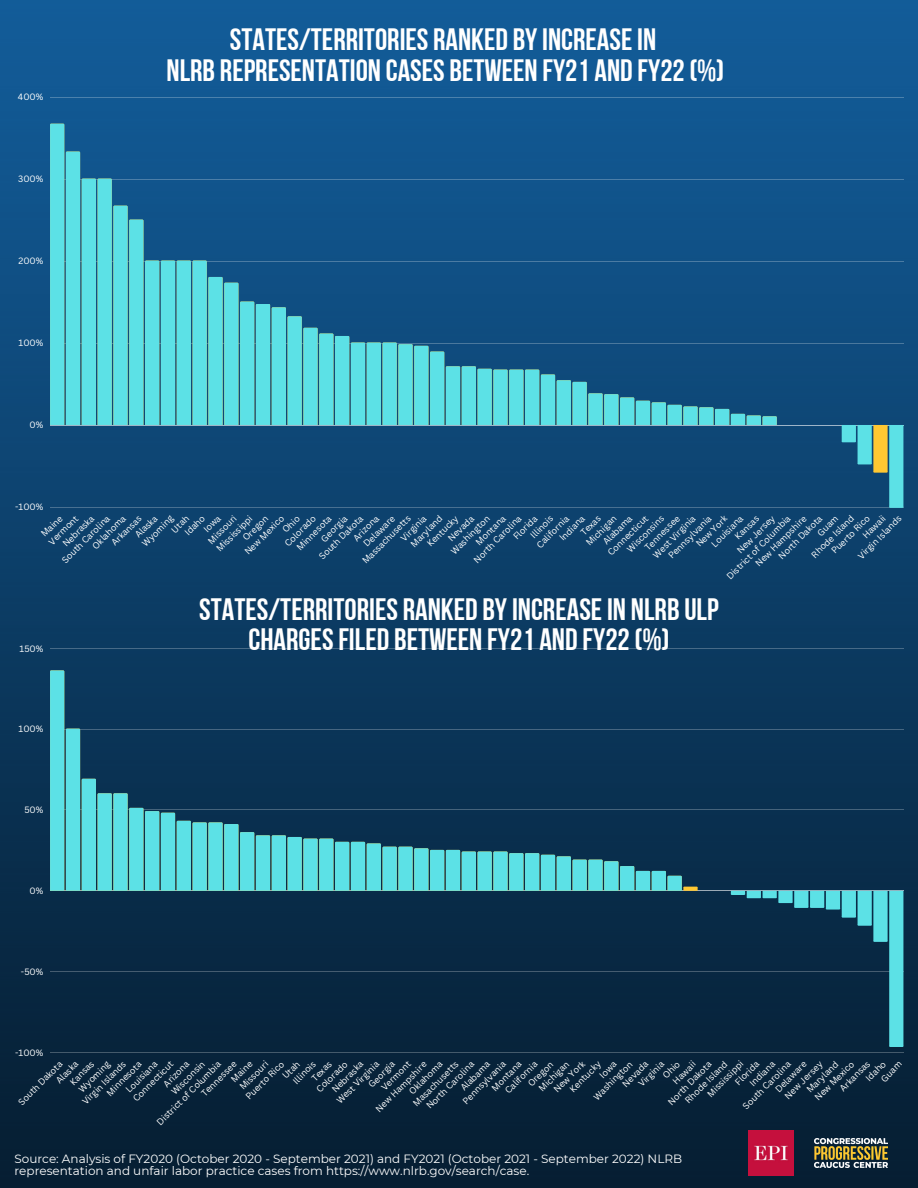
<style>
.page{position:relative;width:918px;height:1188px;background:#fff}
.page>*{position:absolute;margin:0;border:0;box-sizing:border-box;transform-origin:0 0}
.t1{font:30.9px/30.3px "Bebas Neue Cyrillic";color:#fff;text-align:center}
.t2{font:12px/12px "Montserrat";color:#fff}
.t3{font:8.85px "Canva Sans";color:#fff}
</style>
<div class="page">
<img style="left:0;top:0;width:918px;height:1188px">
<hr style="left:50px;top:648px;width:854px;height:1px;background:#fff">
<hr style="left:50px;top:729px;width:854px;height:1px;background:#fff">
<hr style="left:50px;top:810px;width:854px;height:1px;background:#fff">
<hr style="left:50px;top:890px;width:854px;height:1px;background:#fff">
<hr style="left:50px;top:971px;width:854px;height:1px;background:#fff">
<hr style="left:50px;top:1052px;width:854px;height:1px;background:#fff">
<svg style="left:50px;top:670px;width:648px;height:221px;background:#1f5d76"></svg>
<svg style="left:731px;top:891px;width:173px;height:156px;background:#17495f"></svg>
<hr style="left:50px;top:97px;width:854px;height:1px;background:#fff">
<hr style="left:50px;top:179px;width:854px;height:1px;background:#fff">
<hr style="left:50px;top:261px;width:854px;height:1px;background:#fff">
<hr style="left:50px;top:343px;width:854px;height:1px;background:#fff">
<hr style="left:50px;top:425px;width:854px;height:1px;background:#fff">
<hr style="left:50px;top:507px;width:854px;height:1px;background:#fff">
<svg style="left:50px;top:124px;width:727px;height:301px;background:#277ba1"></svg>
<svg style="left:842px;top:425px;width:62px;height:83px;background:#4c9296"></svg>
<img style="left:815px;top:1139px;width:73px;height:29px">
<img style="left:749px;top:1130px;width:45px;height:45px">
<p class="t3" style="left:18px;top:91px;width:27px">400%</p>
<p class="t3" style="left:18px;top:173px;width:27px">300%</p>
<p class="t3" style="left:18px;top:255px;width:26px">200%</p>
<p class="t3" style="left:19px;top:337px;width:26px">100%</p>
<p class="t3" style="left:30px;top:419px;width:15px">0%</p>
<p class="t3" style="left:15px;top:501px;width:30px">-100%</p>
<h1 class="t1" style="left:167px;top:28px;width:559px">STATES/TERRITORIES RANKED BYINCREASEIN<br>NLRB REPRESENTATION CASES BETWEEN FY21 AND FY22(%)</h1>
<p class="t3" style="left:693px;top:541px;width:42px;rotate:-45deg">New York</p>
<p class="t3" style="left:213px;top:545px;width:48px;rotate:-45deg">Mississippi</p>
<p class="t3" style="left:205px;top:538px;width:38px;rotate:-45deg">Missouri</p>
<p class="t3" style="left:169px;top:527px;width:22px;rotate:-45deg">Utah</p>
<p class="t3" style="left:809px;top:552px;width:57px;rotate:-45deg">Rhode Island</p>
<p class="t3" style="left:408px;top:541px;width:42px;rotate:-45deg">Maryland</p>
<p class="t3" style="left:605px;top:550px;width:54px;rotate:-45deg">Connecticut</p>
<p class="t3" style="left:46px;top:539px;width:39px;rotate:-45deg">Vermont</p>
<p class="t3" style="left:139px;top:541px;width:41px;rotate:-45deg">Wyoming</p>
<p class="t3" style="left:650px;top:552px;width:57px;rotate:-45deg">West Virginia</p>
<p class="t3" style="left:132px;top:532px;width:29px;rotate:-45deg">Alaska</p>
<p class="t3" style="left:182px;top:530px;width:26px;rotate:-45deg">Idaho</p>
<p class="t3" style="left:201px;top:527px;width:22px;rotate:-45deg">Iowa</p>
<p class="t3" style="left:600px;top:539px;width:39px;rotate:-45deg">Alabama</p>
<p class="t3" style="left:60px;top:541px;width:42px;rotate:-45deg">Nebraska</p>
<p class="t3" style="left:709px;top:541px;width:42px;rotate:-45deg">Louisiana</p>
<p class="t3" style="left:724px;top:573px;width:88px;rotate:-45deg">District of Columbia</p>
<p class="t3" style="left:534px;top:542px;width:43px;rotate:-45deg">California</p>
<p class="t3" style="left:318px;top:536px;width:35px;rotate:-45deg">Georgia</p>
<p class="t3" style="left:665px;top:553px;width:59px;rotate:-45deg">Pennsylvania</p>
<p class="t3" style="left:350px;top:535px;width:34px;rotate:-45deg">Arizona</p>
<p class="t3" style="left:557px;top:535px;width:33px;rotate:-45deg">Indiana</p>
<p class="t3" style="left:776px;top:553px;width:59px;rotate:-45deg">North Dakota</p>
<p class="t3" style="left:471px;top:557px;width:65px;rotate:-45deg">North Carolina</p>
<p class="t3" style="left:316px;top:553px;width:60px;rotate:-45deg">South Dakota</p>
<p class="t3" style="left:445px;top:535px;width:34px;rotate:-45deg">Nevada</p>
<p class="t3" style="left:398px;top:535px;width:34px;rotate:-45deg">Virginia</p>
<p class="t3" style="left:510px;top:534px;width:31px;rotate:-45deg">Florida</p>
<p class="t3" style="left:473px;top:539px;width:40px;rotate:-45deg">Montana</p>
<p class="t3" style="left:294px;top:544px;width:47px;rotate:-45deg">Minnesota</p>
<p class="t3" style="left:89px;top:543px;width:45px;rotate:-45deg">Oklahoma</p>
<p class="t3" style="left:59px;top:557px;width:65px;rotate:-45deg">South Carolina</p>
<p class="t3" style="left:734px;top:547px;width:51px;rotate:-45deg">New Jersey</p>
<p class="t3" style="left:424px;top:541px;width:41px;rotate:-45deg">Kentucky</p>
<p class="t3" style="left:361px;top:541px;width:42px;rotate:-45deg">Delaware</p>
<p class="t3" style="left:38px;top:531px;width:28px;rotate:-45deg">Maine</p>
<p class="t3" style="left:642px;top:545px;width:47px;rotate:-45deg">Tennessee</p>
<p class="t3" style="left:753px;top:560px;width:69px;rotate:-45deg">New Hampshire</p>
<p class="t3" style="left:855px;top:553px;width:59px;rotate:-45deg">Virgin Islands</p>
<p class="t3" style="left:527px;top:532px;width:30px;rotate:-45deg">Illinois</p>
<p class="t3" style="left:578px;top:529px;width:26px;rotate:-45deg">Texas</p>
<p class="t3" style="left:360px;top:558px;width:66px;rotate:-45deg">Massachusetts</p>
<p class="t3" style="left:624px;top:546px;width:49px;rotate:-45deg">Wisconsins</p>
<p class="t3" style="left:732px;top:534px;width:31px;rotate:-45deg">Kansas</p>
<p class="t3" style="left:109px;top:540px;width:40px;rotate:-45deg">Arkansas</p>
<p class="t3" style="left:828px;top:548px;width:52px;rotate:-45deg">Puerto Rico</p>
<p class="t3" style="left:282px;top:540px;width:41px;rotate:-45deg">Colorado</p>
<p class="t3" style="left:280px;top:527px;width:22px;rotate:-45deg">Ohio</p>
<p class="t3" style="left:242px;top:549px;width:53px;rotate:-45deg">New Mexico</p>
<p class="t3" style="left:814px;top:530px;width:27px;rotate:-45deg">Guam</p>
<p class="t3" style="left:448px;top:548px;width:52px;rotate:-45deg">Washington</p>
<p class="t3" style="left:240px;top:535px;width:33px;rotate:-45deg">Oregon</p>
<p class="t3" style="left:583px;top:540px;width:40px;rotate:-45deg">Michigan</p>
<p class="t3" style="left:860px;top:532px;width:28px;rotate:-45deg">Hawai</p>
<p class="t3" style="left:20px;top:642px;width:25px">150%</p>
<p class="t3" style="left:19px;top:723px;width:26px">100%</p>
<p class="t3" style="left:24px;top:804px;width:21px">50%</p>
<p class="t3" style="left:30px;top:885px;width:15px">0%</p>
<p class="t3" style="left:21px;top:966px;width:24px">-50%</p>
<p class="t3" style="left:15px;top:1046px;width:30px">-100%</p>
<h1 class="t1" style="left:199px;top:597px;width:521px">STATES/TERRITORIES RANKED BYINCREASEIN NLRB ULP<br>CHARGESFILED BETWEEN FY21 AND FY22(%)</h1>
<p class="t3" style="left:551px;top:1086px;width:42px;rotate:-45deg">New York</p>
<p class="t3" style="left:704px;top:1091px;width:48px;rotate:-45deg">Mississippi</p>
<p class="t3" style="left:237px;top:1084px;width:38px;rotate:-45deg">Missouri</p>
<p class="t3" style="left:279px;top:1073px;width:22px;rotate:-45deg">Utah</p>
<p class="t3" style="left:682px;top:1098px;width:57px;rotate:-45deg">Rhode Island</p>
<p class="t3" style="left:804px;top:1087px;width:42px;rotate:-45deg">Maryland</p>
<p class="t3" style="left:130px;top:1095px;width:54px;rotate:-45deg">Connecticut</p>
<p class="t3" style="left:378px;top:1085px;width:39px;rotate:-45deg">Vermont</p>
<p class="t3" style="left:76px;top:1086px;width:41px;rotate:-45deg">Wyoming</p>
<p class="t3" style="left:334px;top:1098px;width:57px;rotate:-45deg">West Virginia</p>
<p class="t3" style="left:53px;top:1077px;width:29px;rotate:-45deg">Alaska</p>
<p class="t3" style="left:597px;top:1072px;width:22px;rotate:-45deg">Iowa</p>
<p class="t3" style="left:458px;top:1084px;width:39px;rotate:-45deg">Alabama</p>
<p class="t3" style="left:329px;top:1086px;width:42px;rotate:-45deg">Nebraska</p>
<p class="t3" style="left:123px;top:1087px;width:42px;rotate:-45deg">Louisiana</p>
<p class="t3" style="left:502px;top:1088px;width:43px;rotate:-45deg">California</p>
<p class="t3" style="left:154px;top:1119px;width:88px;rotate:-45deg">District of Columbia</p>
<p class="t3" style="left:366px;top:1082px;width:35px;rotate:-45deg">Georgia</p>
<p class="t3" style="left:460px;top:1098px;width:59px;rotate:-45deg">Pennsylvania</p>
<p class="t3" style="left:160px;top:1081px;width:34px;rotate:-45deg">Arizona</p>
<p class="t3" style="left:747px;top:1080px;width:33px;rotate:-45deg">Indiana</p>
<p class="t3" style="left:424px;top:1103px;width:65px;rotate:-45deg">North Carolina</p>
<p class="t3" style="left:665px;top:1099px;width:59px;rotate:-45deg">North Dakota</p>
<p class="t3" style="left:16px;top:1099px;width:60px;rotate:-45deg">South Dakota</p>
<p class="t3" style="left:619px;top:1081px;width:34px;rotate:-45deg">Nevada</p>
<p class="t3" style="left:732px;top:1079px;width:31px;rotate:-45deg">Florida</p>
<p class="t3" style="left:636px;top:1081px;width:34px;rotate:-45deg">Virginia</p>
<p class="t3" style="left:489px;top:1085px;width:40px;rotate:-45deg">Montana</p>
<p class="t3" style="left:104px;top:1090px;width:47px;rotate:-45deg">Minnesota</p>
<p class="t3" style="left:406px;top:1089px;width:45px;rotate:-45deg">Oklahoma</p>
<p class="t3" style="left:740px;top:1103px;width:65px;rotate:-45deg">South Carolina</p>
<p class="t3" style="left:782px;top:1093px;width:51px;rotate:-45deg">New Jersey</p>
<p class="t3" style="left:567px;top:1086px;width:41px;rotate:-45deg">Kentucky</p>
<p class="t3" style="left:772px;top:1086px;width:42px;rotate:-45deg">Delaware</p>
<p class="t3" style="left:228px;top:1076px;width:28px;rotate:-45deg">Maine</p>
<p class="t3" style="left:199px;top:1090px;width:47px;rotate:-45deg">Tennessee</p>
<p class="t3" style="left:373px;top:1106px;width:69px;rotate:-45deg">New Hampshire</p>
<p class="t3" style="left:79px;top:1099px;width:59px;rotate:-45deg">Virgin Islands</p>
<p class="t3" style="left:290px;top:1078px;width:30px;rotate:-45deg">Illinois</p>
<p class="t3" style="left:309px;top:1075px;width:26px;rotate:-45deg">Texas</p>
<p class="t3" style="left:67px;top:1079px;width:31px;rotate:-45deg">Kansas</p>
<p class="t3" style="left:837px;top:1085px;width:40px;rotate:-45deg">Arkansas</p>
<p class="t3" style="left:410px;top:1100px;width:61px;rotate:-45deg">Masachusetts</p>
<p class="t3" style="left:243px;top:1093px;width:52px;rotate:-45deg">Puerto Rico</p>
<p class="t3" style="left:863px;top:1075px;width:26px;rotate:-45deg">Idaho</p>
<p class="t3" style="left:313px;top:1086px;width:41px;rotate:-45deg">Colorado</p>
<p class="t3" style="left:660px;top:1072px;width:22px;rotate:-45deg">Ohio</p>
<p class="t3" style="left:812px;top:1094px;width:53px;rotate:-45deg">New Mexico</p>
<p class="t3" style="left:168px;top:1089px;width:45px;rotate:-45deg">Wisconsin</p>
<p class="t3" style="left:878px;top:1076px;width:27px;rotate:-45deg">Guam</p>
<p class="t3" style="left:591px;top:1094px;width:52px;rotate:-45deg">Washington</p>
<p class="t3" style="left:525px;top:1080px;width:33px;rotate:-45deg">Oregon</p>
<p class="t3" style="left:536px;top:1085px;width:40px;rotate:-45deg">Michigan</p>
<p class="t3" style="left:670px;top:1078px;width:28px;rotate:-45deg">Hawai</p>
<h2 class="t2" style="left:14px;top:1153px;width:669px">Source: Analysis of FY2020 (October 2020 - September 2021) and FY2021 (October 2021 - September 2022) NLRB representation and unfair labor practice cases from https://www.nlrb.gov/search/case.</h2>
</div>
